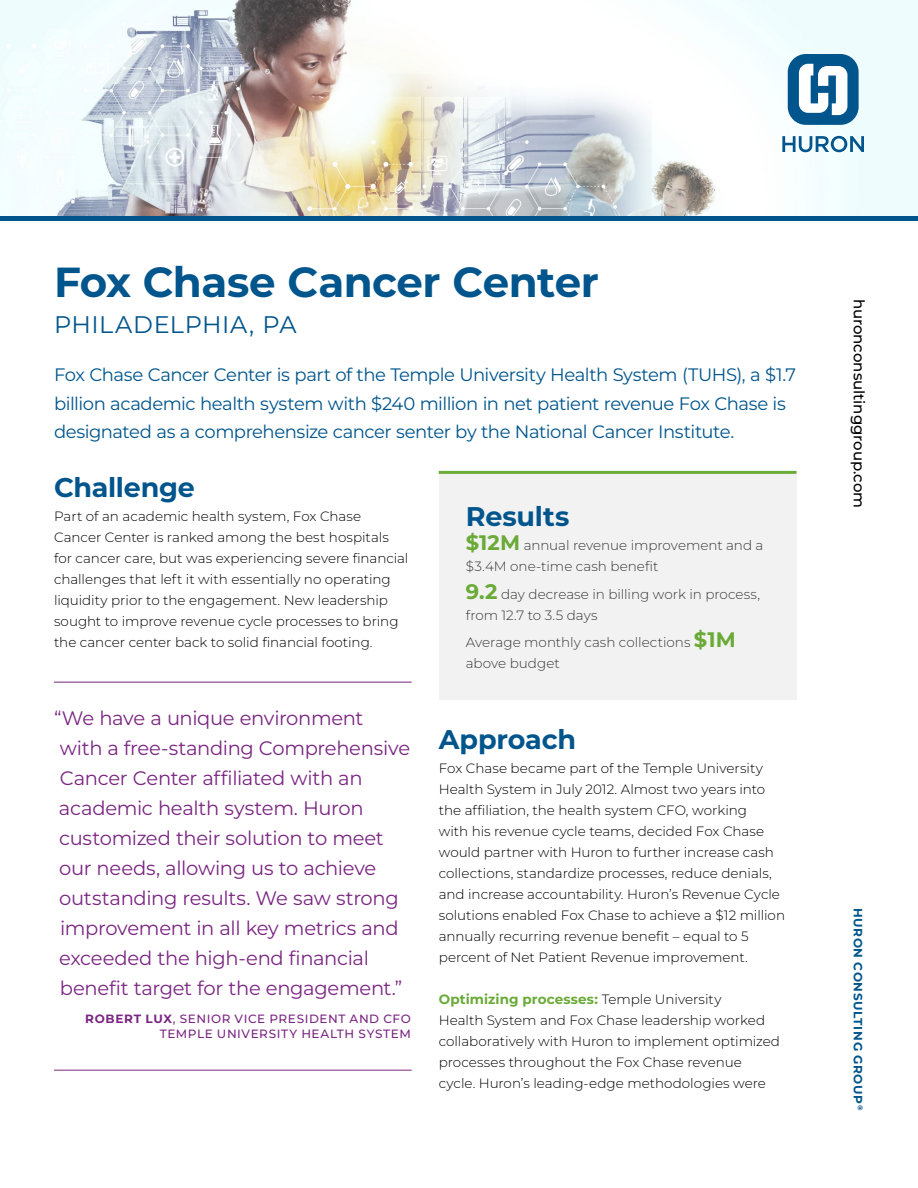
<style>
.page{position:relative;width:918px;height:1188px;background:#fff}
.page>*{position:absolute;margin:0;border:0;box-sizing:border-box;transform-origin:0 0}
.t1{font:700 42px "Montserrat";letter-spacing:-.015em;color:#00558c}
.t2{font:700 27px "Montserrat";letter-spacing:-.005em;color:#00558c}
.t3{font:24px "Montserrat";letter-spacing:.02em;color:#00558c}
.t4{font:19.5px/30px "Montserrat";letter-spacing:-.015em;color:#7a2682}
.t5{font:18px/28.5px "Montserrat";letter-spacing:-.025em;color:#00558c}
.t6{font:500 15px "Montserrat";letter-spacing:-.005em;color:#000}
.t7{font:300 13.5px/21px "Montserrat";color:#000}
.t8{font:300 13.5px/21px "Montserrat";color:#383838}
.t9{font:500 12px/14.4px "Montserrat";letter-spacing:.05em;color:#7a2682;text-align:right}
.t10{font:700 12px "Montserrat";letter-spacing:.055em;color:#00558c}
.s1{font-weight:700;font-size:21px;color:#6aaa37}
.s2{font-weight:700}
.s3{font-weight:700;color:#6aaa37}
</style>
<div class="page">
<img style="left:0;top:0;width:918px;height:216px">
<hr style="left:0;top:216px;width:918px;height:4px;background:#00558c">
<div style="left:788px;top:54px;width:71px;height:71px;background:#00558c;border-radius:18px"></div>
<svg style="left:782px;top:136px;width:82px;height:16px"></svg>
<svg style="left:799px;top:64px;width:48px;height:51px"></svg>
<hr style="left:54px;top:682px;width:358px;height:1px;background:#7a2682">
<hr style="left:54px;top:1070px;width:358px;height:1px;background:#7a2682">
<div style="left:439px;top:472px;width:357px;height:228px;background:#f2f2f2"></div>
<hr style="left:439px;top:471px;width:357px;height:3px;background:#6aaa37">
<h1 class="t1" style="left:54px;top:254px;width:546px">Fox Chase Cancer Center</h1>
<h3 class="t3" style="left:54px;top:308px;width:244px">PHILADELPHIA, PA</h3>
<p class="t5" style="left:54px;top:360px;width:743px">Fox Chase Cancer Center is part of the Temple University Health System (TUHS), a $1.7 billion academic health system with $240 million in net patient revenue Fox Chase is designated as a comprehensize cancer senter by the National Cancer Institute.</p>
<h2 class="t2" style="left:54px;top:469px;width:142px">Challenge</h2>
<p class="t7" style="left:54px;top:506px;width:356px">Part of an academic health system, Fox Chase Cancer Center is ranked among the best hospitals for cancer care, but was experiencing severe financial challenges that left it with essentially no operating liquidity prior to the engagement. New leadership sought to improve revenue cycle processes to bring the cancer center back to solid financial footing.</p>
<h2 class="t2" style="left:466px;top:498px;width:105px">Results</h2>
<p class="t8" style="left:466px;top:534px;width:299px"><span class="s1">$12M</span> annual revenue improvement and a $3.4M one-time cash benefit</p>
<p class="t8" style="left:466px;top:583px;width:296px"><span class="s1">9.2</span> day decrease in billing work in process, from 12.7 to 3.5 days</p>
<p class="t8" style="left:466px;top:632px;width:272px">Average monthly cash collections <span class="s1">$1M </span>above budget</p>
<p class="t4" style="left:54px;top:703px;width:358px">“We have a unique environment with a free-standing Comprehensive Cancer Center affiliated with an academic health system. Huron customized their solution to meet our needs, allowing us to achieve outstanding results. We saw strong improvement in all key metrics and exceeded the high-end financial benefit target for the engagement.”</p>
<p class="t9" style="left:85px;top:1011px;width:327px"><span class="s2">ROBERT LUX</span>, SENIOR VICE PRESIDENT AND CFO<br>TEMPLE UNIVERSITY HEALTH SYSTEM</p>
<h2 class="t2" style="left:439px;top:721px;width:139px">Approach</h2>
<p class="t7" style="left:439px;top:758px;width:348px">Fox Chase became part of the Temple University Health System in July 2012. Almost two years into the affiliation, the health system CFO, working<br>with his revenue cycle teams, decided Fox Chase would partner with Huron to further increase cash collections, standardize processes, reduce denials, and increase accountability. Huron’s Revenue Cycle solutions enabled Fox Chase to achieve a $12 million annually recurring revenue benefit – equal to 5 percent of Net Patient Revenue improvement.</p>
<p class="t7" style="left:439px;top:988px;width:343px"><span class="s3">Optimizing processes:</span> Temple University<br>Health System and Fox Chase leadership worked collaboratively with Huron to implement optimized processes throughout the Fox Chase revenue cycle. Huron’s leading-edge methodologies were</p>
<p class="t6" style="left:869px;top:298px;width:211px;rotate:90deg">huronconsultinggroup.com</p>
<p class="t10" style="left:866px;top:908px;width:204px;rotate:90deg">HURON CONSULTING GROUP<sup>®</sup></p>
</div>
